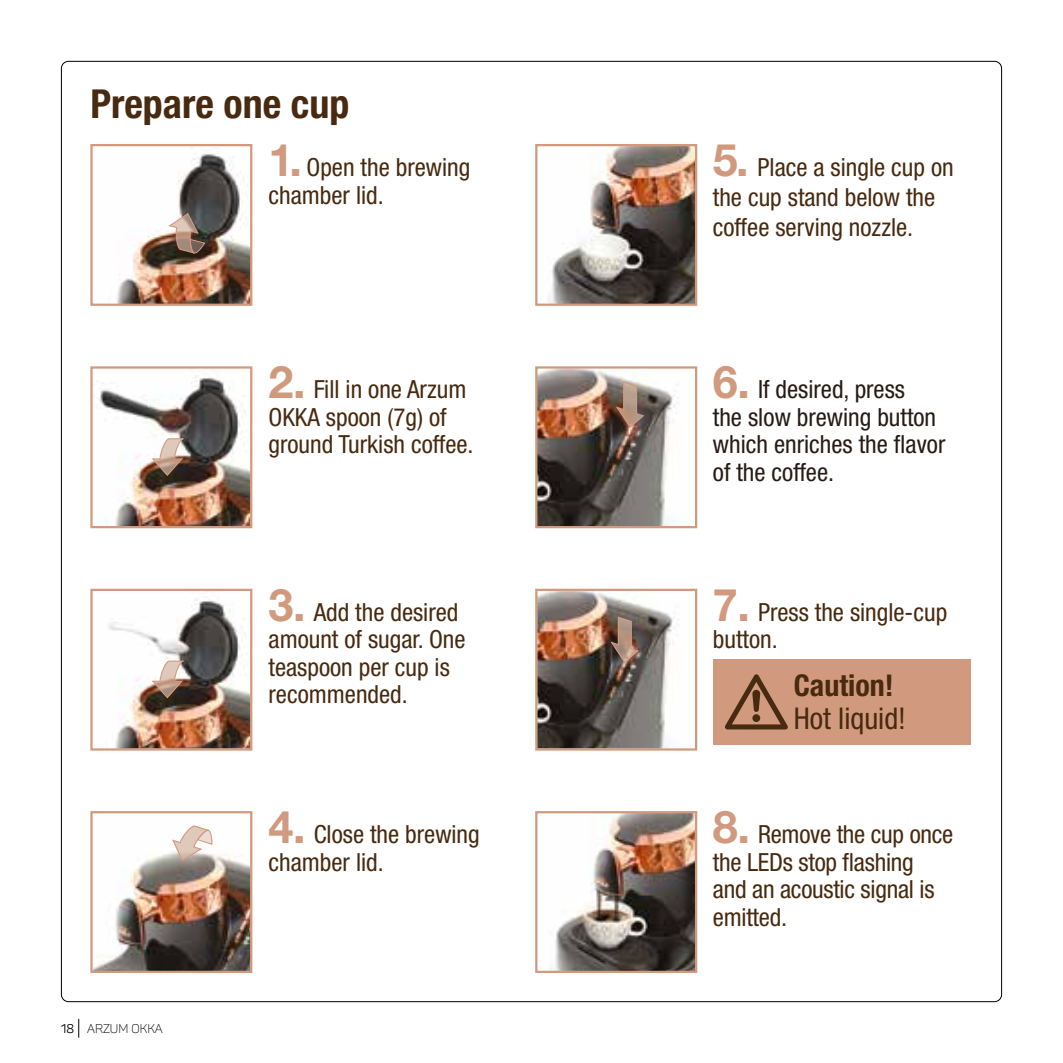
<style>
.page{position:relative;width:1063px;height:1063px;background:#fff}
.page>*{position:absolute;margin:0;border:0;box-sizing:border-box;transform-origin:0 0}
.t1{font:700 condensed 40px "Helvetica Neue LTW1 G";color:#472a0f}
.t2{font:condensed 30px "Helvetica Neue LTW1 G";color:#472a0f}
.t3{font:700 condensed 30px "Helvetica Neue LTW1 G";color:#472a0f}
.t4{font:condensed 25px/27.5px "Helvetica Neue LTW1 G";color:#472a0f}
.t5{font:condensed 25px/27.5px "Helvetica Neue LTW1 G";color:#271b15}
.t6{font:300 12.5px "Panton";color:#000}
.s1{font-weight:700;font-stretch:normal;font-size:45px;color:#d19a7f}
.s2{font-weight:400}
</style>
<div class="page">
<svg style="left:78px;top:1019px;width:1px;height:19px"></svg>
<img style="left:116px;top:148px;width:133px;height:155px">
<svg style="left:167px;top:212px;width:38px;height:42px;background:#907f73"></svg>
<div style="left:90px;top:144px;width:162px;height:162px;border:2px solid #d19a7f"></div>
<img style="left:96px;top:376px;width:153px;height:149px">
<svg style="left:150px;top:438px;width:35px;height:39px"></svg>
<div style="left:90px;top:366px;width:162px;height:162px;border:2px solid #d19a7f"></div>
<img style="left:108px;top:599px;width:141px;height:149px">
<svg style="left:150px;top:660px;width:35px;height:39px"></svg>
<div style="left:90px;top:589px;width:162px;height:162px;border:2px solid #d19a7f"></div>
<img style="left:93px;top:838px;width:156px;height:132px">
<svg style="left:171px;top:825px;width:41px;height:37px"></svg>
<div style="left:90px;top:811px;width:162px;height:162px;border:2px solid #d19a7f"></div>
<img style="left:548px;top:147px;width:146px;height:156px">
<div style="left:535px;top:144px;width:162px;height:162px;border:2px solid #d19a7f"></div>
<img style="left:538px;top:369px;width:141px;height:156px">
<svg style="left:614px;top:381px;width:31px;height:48px"></svg>
<div style="left:535px;top:366px;width:162px;height:162px;border:2px solid #d19a7f"></div>
<img style="left:538px;top:592px;width:141px;height:156px">
<svg style="left:609px;top:616px;width:31px;height:48px"></svg>
<div style="left:535px;top:589px;width:162px;height:162px;border:2px solid #d19a7f"></div>
<img style="left:555px;top:814px;width:139px;height:156px">
<div style="left:535px;top:811px;width:162px;height:162px;border:2px solid #d19a7f"></div>
<div style="left:714px;top:660px;width:257px;height:85px;background:#d19a7f"></div>
<svg style="left:725px;top:674px;width:63px;height:55px"></svg>
<h1 class="t1" style="left:90px;top:80px;width:261px">Prepare one cup</h1>
<p class="t4" style="left:269px;top:154px;width:203px"><span class="s1">1.</span> Open the brewing chamber lid.</p>
<p class="t4" style="left:713px;top:153px;width:242px;line-height:30px"><span class="s1">5.</span> Place a single cup on the cup stand below the coffee serving nozzle.</p>
<p class="t4" style="left:269px;top:376px;width:207px"><span class="s1">2.</span> Fill in one Arzum<br>OKKA spoon (7g) of ground Turkish coffee.</p>
<p class="t5" style="left:713px;top:376px;width:234px"><span class="s1">6.</span> If desired, press<br>the slow brewing button which enriches the flavor of the coffee.</p>
<p class="t4" style="left:269px;top:598px;width:199px"><span class="s1">3.</span> Add the desired amount of sugar. One teaspoon per cup is recommended.</p>
<p class="t4" style="left:713px;top:598px;width:236px"><span class="s1">7.</span> Press the single-cup button.</p>
<p class="t3" style="left:794px;top:667px;width:101px">Caution!</p>
<p class="t2" style="left:794px;top:701px;width:114px">Hot liquid!</p>
<p class="t6" style="left:61px;top:1021px;width:103px"><span class="s2">18</span> ARZUM OKKA</p>
<p class="t4" style="left:269px;top:821px;width:213px"><span class="s1">4.</span> Close the brewing chamber lid.</p>
<p class="t4" style="left:713px;top:821px;width:242px"><span class="s1">8.</span> Remove the cup once the LEDs stop flashing and an acoustic signal is emitted.</p>
</div>
